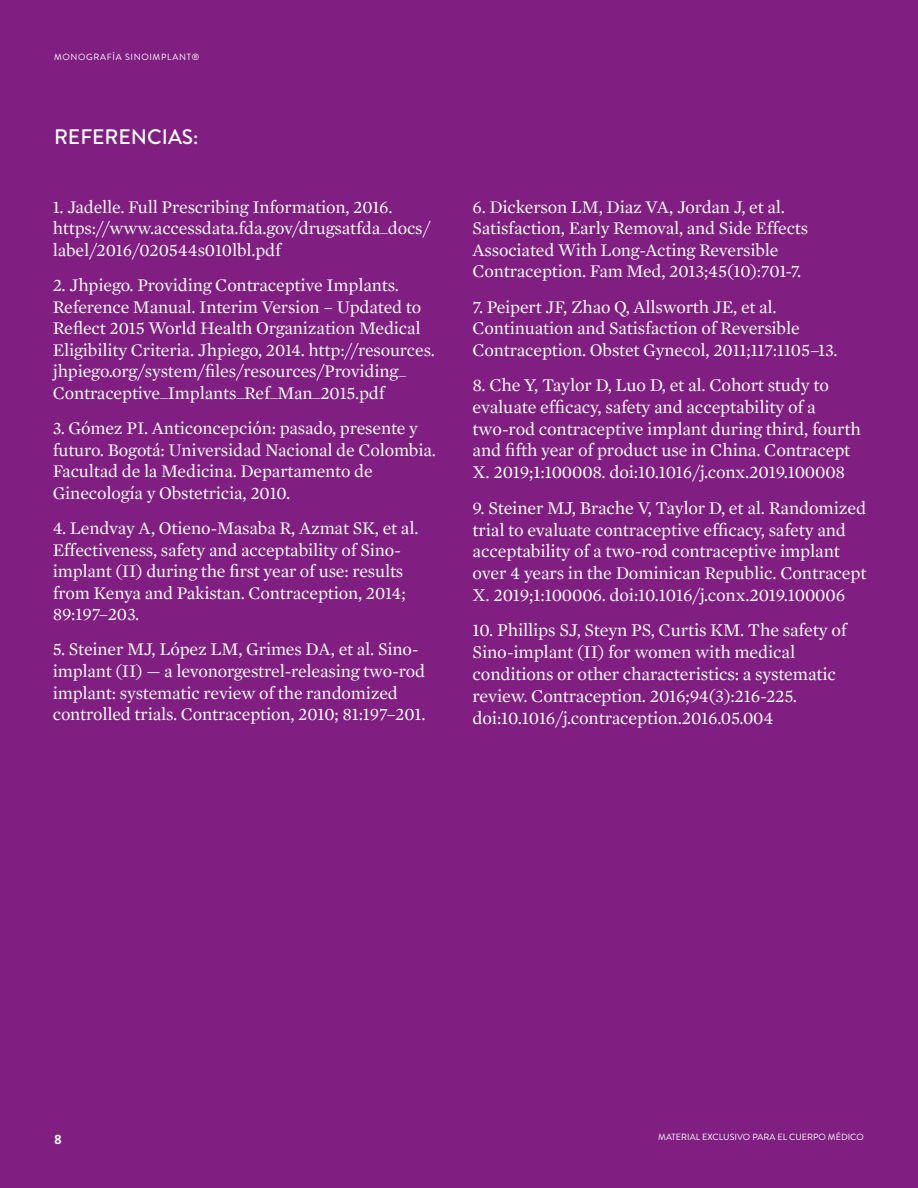
<style>
.page{position:relative;width:918px;height:1188px;background:#801f81}
.page>*{position:absolute;margin:0;border:0;box-sizing:border-box;transform-origin:0 0}
.t1{font:500 21px "Brandon Grotesque";color:#fff}
.t2{font:18.15px/21.8px "Mercury Text G1";letter-spacing:-.01em;color:#fff}
.t3{font:18px/21.6px "Mercury Text G1";letter-spacing:-.01em;color:#fff}
.t4{font:700 13.5px "Brandon Grotesque";color:#fff}
.t5{font:9px "Brandon Grotesque";color:#fff}
.t6{font:9px "Brandon Grotesque";letter-spacing:.075em;color:#fff}
</style>
<div class="page">
<p class="t6" style="left:54px;top:51px;width:147px">MONOGRAFÍA SINOIMPLANT®</p>
<p class="t1" style="left:54px;top:122px;width:146px">REFERENCIAS:</p>
<p class="t3" style="left:53px;top:196px;width:379px">1. Jadelle. Full Prescribing Information, 2016. https://www.accessdata.fda.gov/drugsatfda_docs/ label/2016/020544s010lbl.pdf</p>
<p class="t3" style="left:53px;top:274px;width:384px">2. Jhpiego. Providing Contraceptive Implants.<br>Reference Manual. Interim Version – Updated to Reflect 2015 World Health Organization Medical Eligibility Criteria. Jhpiego, 2014. http://resources. jhpiego.org/system/files/resources/Providing_ Contraceptive_Implants_Ref_Man_2015.pdf</p>
<p class="t3" style="left:53px;top:417px;width:385px">3. Gómez PI. Anticoncepción: pasado, presente y futuro. Bogotá: Universidad Nacional de Colombia.<br>Facultad de la Medicina. Departamento de Ginecología y Obstetricia, 2010.</p>
<p class="t3" style="left:53px;top:517px;width:367px">4. Lendvay A, Otieno-Masaba R, Azmat SK, et al.<br>Effectiveness, safety and acceptability of Sino&shy;implant (II) during the first year of use: results from Kenya and Pakistan. Contraception, 2014; 89:197–203.</p>
<p class="t3" style="left:53px;top:639px;width:374px">5. Steiner MJ, López LM, Grimes DA, et al. Sino&shy;implant (II) — a levonorgestrel-releasing two-rod implant: systematic review of the randomized controlled trials. Contraception, 2010; 81:197–201.</p>
<p class="t3" style="left:473px;top:196px;width:337px">6. Dickerson LM, Diaz VA, Jordan J, et al.<br>Satisfaction, Early Removal, and Side Effects Associated With Long-Acting Reversible Contraception. Fam Med, 2013;45(10):701-7.</p>
<p class="t3" style="left:473px;top:296px;width:366px">7. Peipert JF, Zhao Q, Allsworth JE, et al.<br>Continuation and Satisfaction of Reversible<br>Contraception. Obstet Gynecol, 2011;117:1105–13.</p>
<p class="t2" style="left:473px;top:374px;width:390px">8. Che Y, Taylor D, Luo D, et al. Cohort study to evaluate efficacy, safety and acceptability of a two-rod contraceptive implant during third, fourth and fifth year of product use in China. Contracept X. 2019;1:100008. doi:10.1016/j.conx.2019.100008</p>
<p class="t2" style="left:473px;top:497px;width:396px">9. Steiner MJ, Brache V, Taylor D, et al. Randomized trial to evaluate contraceptive efficacy, safety and acceptability of a two-rod contraceptive implant over 4 years in the Dominican Republic. Contracept X. 2019;1:100006. doi:10.1016/j.conx.2019.100006</p>
<p class="t2" style="left:473px;top:620px;width:376px">10. Phillips SJ, Steyn PS, Curtis KM. The safety of Sino-implant (II) for women with medical conditions or other characteristics: a systematic review. Contraception. 2016;94(3):216-225. doi:10.1016/j.contraception.2016.05.004</p>
<p class="t4" style="left:54px;top:1130px;width:9px">8</p>
<p class="t5" style="left:658px;top:1131px;width:207px">MATERIAL EXCLUSIVO PARA EL CUERPO MÉDICO</p>
</div>
